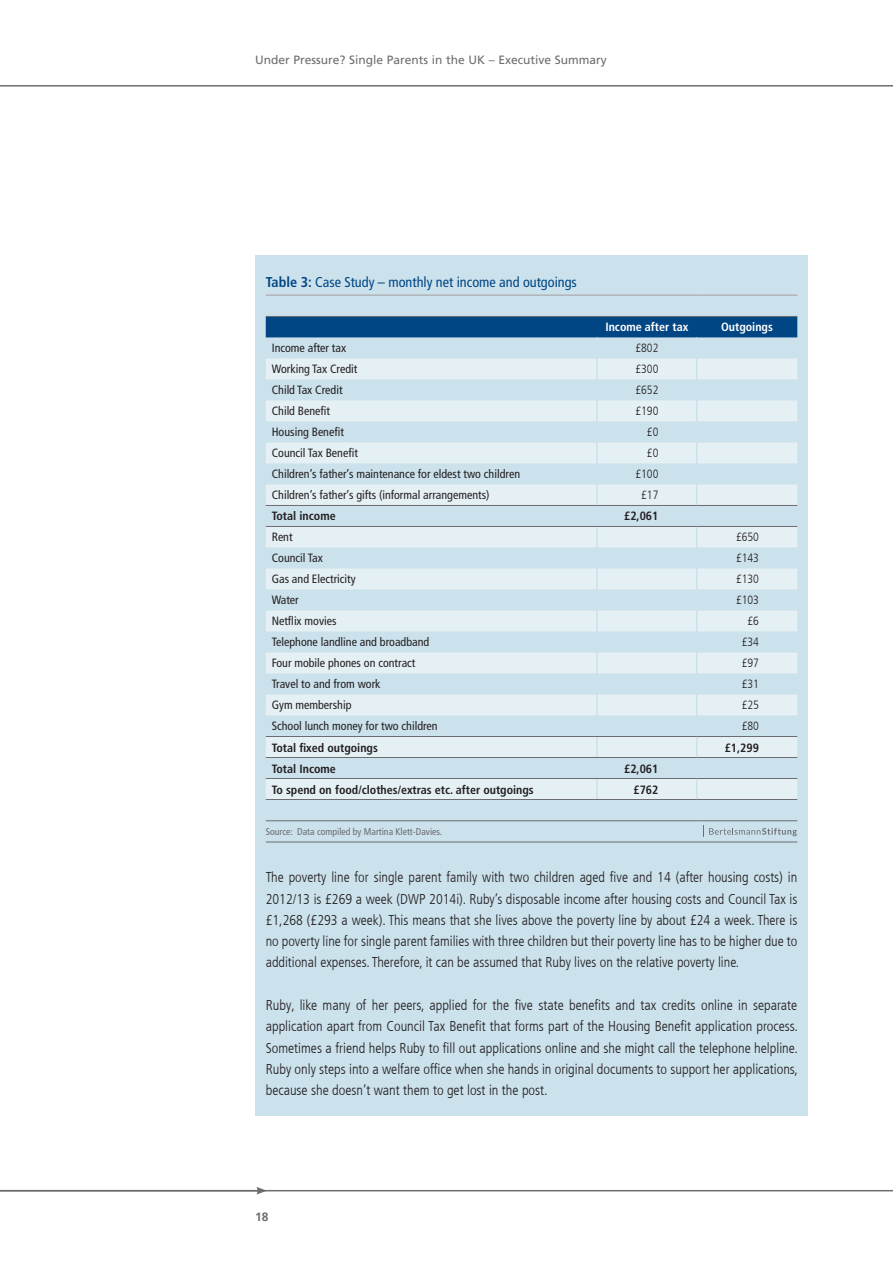
<style>
.page{position:relative;width:893px;height:1263px;background:#fff}
.page>*{position:absolute;margin:0;border:0;box-sizing:border-box;transform-origin:0 0}
.t1{font:300 condensed 14.25px/21.3px "Frutiger LT Com";color:#231f20;text-align:justify}
.t2{font:condensed 14.25px "Frutiger LT Com";color:#004684}
.t3{font:condensed 12px "Frutiger LT Com";color:#231f20}
.t4{font:700 condensed 12px "Frutiger LT Com";color:#231f20}
.t5{font:300 condensed 12px "Frutiger LT Com";color:#231f20}
.t6{font:12px "Frutiger LT Com";color:#6c6d70}
.t7{font:700 condensed 12px "Frutiger LT Com";color:#fff}
.t8{font:700 12px "Frutiger LT Com";color:#6c6d70}
.t9{font:condensed 9.75px "Frutiger LT Com";color:#6c6d70}
.s1{font-weight:700}
</style>
<div class="page">
<hr style="left:0;top:1190px;width:893px;height:1px;background:#6c6d70">
<svg style="left:256px;top:1187px;width:11px;height:7px"></svg>
<hr style="left:0;top:85px;width:893px;height:2px;background:#6c6d70">
<div style="left:255px;top:255px;width:553px;height:712px;background:#cbe1ec"></div>
<hr style="left:266px;top:294px;width:331px;height:2px;background:#b2b3b7">
<hr style="left:597px;top:294px;width:100px;height:2px;background:#b2b3b7">
<hr style="left:697px;top:294px;width:100px;height:2px;background:#b2b3b7">
<hr style="left:266px;top:820px;width:331px;height:1px;background:#6c6d70">
<hr style="left:597px;top:820px;width:100px;height:1px;background:#6c6d70">
<hr style="left:697px;top:820px;width:100px;height:1px;background:#6c6d70">
<hr style="left:266px;top:842px;width:331px;height:1px;background:#6c6d70">
<hr style="left:597px;top:842px;width:100px;height:1px;background:#6c6d70">
<hr style="left:697px;top:842px;width:100px;height:1px;background:#6c6d70">
<svg style="left:266px;top:316px;width:531px;height:483px"></svg>
<hr style="left:266px;top:505px;width:331px;height:1px;background:#6c6d70">
<hr style="left:597px;top:505px;width:100px;height:1px;background:#6c6d70">
<hr style="left:697px;top:505px;width:100px;height:1px;background:#6c6d70">
<hr style="left:266px;top:526px;width:331px;height:1px;background:#6c6d70">
<hr style="left:597px;top:526px;width:100px;height:1px;background:#6c6d70">
<hr style="left:697px;top:526px;width:100px;height:1px;background:#6c6d70">
<hr style="left:266px;top:736px;width:331px;height:1px;background:#6c6d70">
<hr style="left:597px;top:736px;width:100px;height:1px;background:#6c6d70">
<hr style="left:697px;top:736px;width:100px;height:1px;background:#6c6d70">
<hr style="left:266px;top:757px;width:331px;height:1px;background:#6c6d70">
<hr style="left:597px;top:757px;width:100px;height:1px;background:#6c6d70">
<hr style="left:697px;top:757px;width:100px;height:1px;background:#6c6d70">
<hr style="left:266px;top:778px;width:331px;height:1px;background:#6c6d70">
<hr style="left:597px;top:778px;width:100px;height:1px;background:#6c6d70">
<hr style="left:697px;top:778px;width:100px;height:1px;background:#6c6d70">
<hr style="left:266px;top:799px;width:331px;height:1px;background:#6c6d70">
<hr style="left:597px;top:799px;width:100px;height:1px;background:#6c6d70">
<hr style="left:697px;top:799px;width:100px;height:1px;background:#6c6d70">
<svg style="left:703px;top:826px;width:94px;height:11px"></svg>
<div style="left:255px;top:850px;width:553px;height:266px;background:#cbe1ec"></div>
<p class="t6" style="left:255px;top:53px;width:353px">Under Pressure? Single Parents in the UK – Executive Summary</p>
<p class="t2" style="left:266px;top:274px;width:313px"><span class="s1">Table 3:</span> Case Study – monthly net income and outgoings</p>
<p class="t7" style="left:605px;top:320px;width:84px">Income after tax</p>
<p class="t7" style="left:721px;top:320px;width:53px">Outgoings</p>
<p class="t3" style="left:272px;top:341px;width:76px">Income after tax</p>
<p class="t5" style="left:635px;top:341px;width:25px">£802</p>
<p class="t3" style="left:272px;top:362px;width:87px">Working Tax Credit</p>
<p class="t5" style="left:635px;top:362px;width:25px">£300</p>
<p class="t3" style="left:272px;top:383px;width:72px">Child Tax Credit</p>
<p class="t5" style="left:635px;top:383px;width:25px">£652</p>
<p class="t3" style="left:272px;top:404px;width:60px">Child Benefit</p>
<p class="t5" style="left:635px;top:404px;width:25px">£190</p>
<p class="t3" style="left:272px;top:425px;width:74px">Housing Benefit</p>
<p class="t5" style="left:647px;top:425px;width:13px">£0</p>
<p class="t3" style="left:272px;top:446px;width:88px">Council Tax Benefit</p>
<p class="t5" style="left:647px;top:446px;width:13px">£0</p>
<p class="t3" style="left:272px;top:467px;width:250px">Children’s father’s maintenance for eldest two children</p>
<p class="t5" style="left:635px;top:467px;width:25px">£100</p>
<p class="t3" style="left:272px;top:488px;width:219px">Children’s father’s gifts (informal arrangements)</p>
<p class="t5" style="left:641px;top:488px;width:19px">£17</p>
<p class="t4" style="left:272px;top:509px;width:65px">Total income</p>
<p class="t4" style="left:624px;top:509px;width:36px">£2,061</p>
<p class="t3" style="left:272px;top:530px;width:22px">Rent</p>
<p class="t5" style="left:736px;top:530px;width:25px">£650</p>
<p class="t3" style="left:272px;top:551px;width:53px">Council Tax</p>
<p class="t5" style="left:736px;top:551px;width:25px">£143</p>
<p class="t3" style="left:272px;top:572px;width:85px">Gas and Electricity</p>
<p class="t5" style="left:736px;top:572px;width:25px">£130</p>
<p class="t3" style="left:272px;top:593px;width:29px">Water</p>
<p class="t5" style="left:736px;top:593px;width:25px">£103</p>
<p class="t3" style="left:272px;top:614px;width:66px">Netflix movies</p>
<p class="t5" style="left:747px;top:614px;width:13px">£6</p>
<p class="t3" style="left:272px;top:635px;width:159px">Telephone landline and broadband</p>
<p class="t5" style="left:742px;top:635px;width:19px">£34</p>
<p class="t3" style="left:272px;top:656px;width:145px">Four mobile phones on contract</p>
<p class="t5" style="left:742px;top:656px;width:19px">£97</p>
<p class="t3" style="left:272px;top:677px;width:110px">Travel to and from work</p>
<p class="t5" style="left:742px;top:677px;width:19px">£31</p>
<p class="t3" style="left:272px;top:698px;width:81px">Gym membership</p>
<p class="t5" style="left:742px;top:698px;width:19px">£25</p>
<p class="t3" style="left:272px;top:719px;width:167px">School lunch money for two children</p>
<p class="t5" style="left:742px;top:719px;width:19px">£80</p>
<p class="t4" style="left:272px;top:740px;width:108px">Total fixed outgoings</p>
<p class="t4" style="left:725px;top:740px;width:36px">£1,299</p>
<p class="t4" style="left:272px;top:761px;width:66px">Total Income</p>
<p class="t4" style="left:624px;top:761px;width:36px">£2,061</p>
<p class="t4" style="left:272px;top:782px;width:264px">To spend on food/clothes/extras etc. after outgoings</p>
<p class="t4" style="left:633px;top:782px;width:26px">£762</p>
<p class="t9" style="left:266px;top:826px;width:178px">Source: Data compiled by Martina Klett-Davies.</p>
<p class="t1" style="left:266px;top:867px;width:533px">The poverty line for single parent family with two children aged five and 14 (after housing costs) in 2012/13 is £269 a week (DWP 2014i). Ruby’s disposable income after housing costs and Council Tax is £1,268 (£293 a week). This means that she lives above the poverty line by about £24 a week. There is no poverty line for single parent families with three children but their poverty line has to be higher due to additional expenses. Therefore, it can be assumed that Ruby lives on the relative poverty line.</p>
<p class="t1" style="left:266px;top:994px;width:534px">Ruby, like many of her peers, applied for the five state benefits and tax credits online in separate application apart from Council Tax Benefit that forms part of the Housing Benefit application process.<br>Sometimes a friend helps Ruby to fill out applications online and she might call the telephone helpline.<br>Ruby only steps into a welfare office when she hands in original documents to support her applications, because she doesn’t want them to get lost in the post.</p>
<p class="t8" style="left:255px;top:1210px;width:15px">18</p>
</div>
